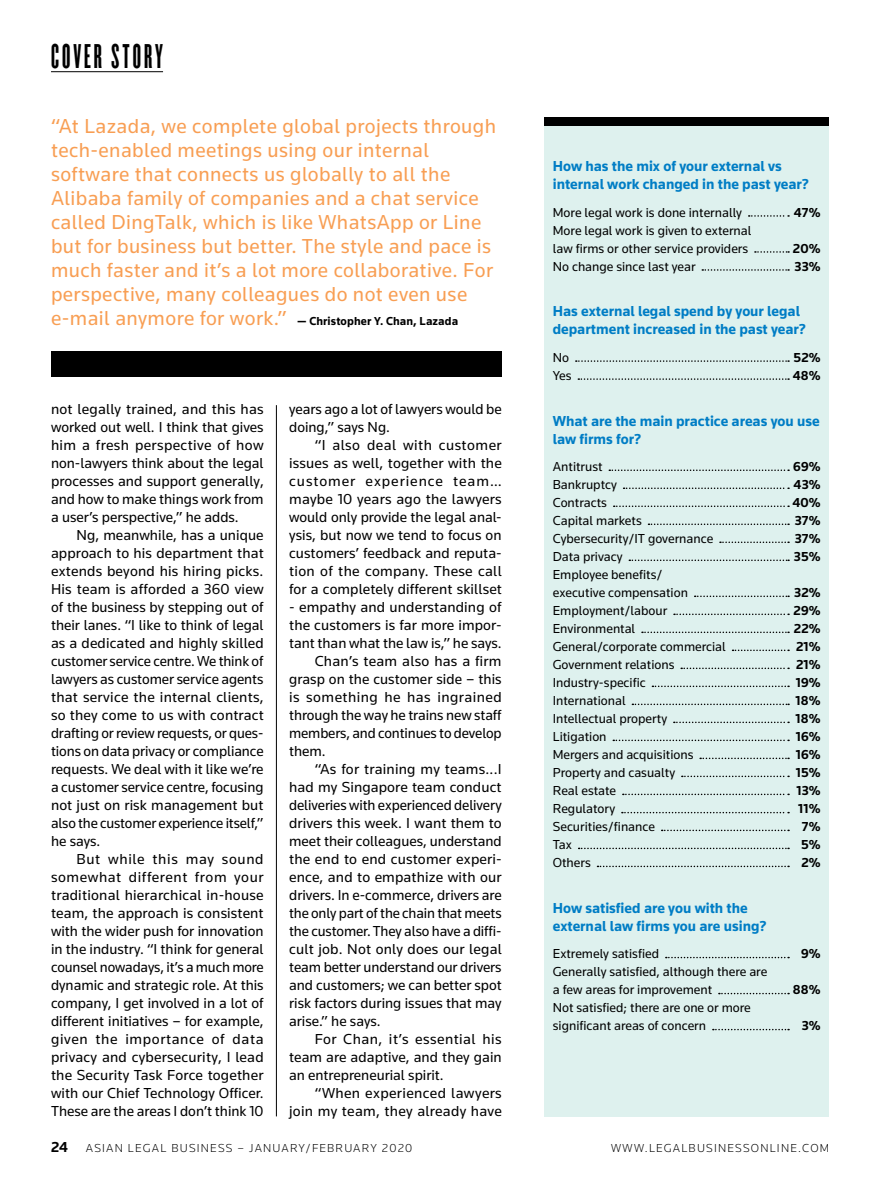
<style>
.page{position:relative;width:893px;height:1191px;background:#fff}
.page>*{position:absolute;margin:0;border:0;box-sizing:border-box;transform-origin:0 0}
.t1{font:30px "Champion HTF Bantamweight";letter-spacing:.1em;color:#000}
.t2{font:21px/24px "Knowledge";letter-spacing:.02em;color:#f89e53}
.t3{font:15px/18px "Knowledge";color:#000;text-align:justify}
.t4{font:700 15px/18px "Knowledge";color:#007dc5}
.t5{font:15px "Knowledge";letter-spacing:.03em;color:#000}
.t6{font:15px "Knowledge";letter-spacing:.02em;color:#000}
.t7{font:15px "Knowledge";letter-spacing:.025em;color:#000}
.t8{font:13.5px/18px "Knowledge";color:#000}
.t9{font:700 13.5px/18px "Knowledge";letter-spacing:.02em;color:#000}
.t10{font:300 12px "Knowledge";letter-spacing:.1em;color:#000}
.t11{font:700 12px "Knowledge";letter-spacing:.01em;color:#000}
.s1{font-weight:400;font-size:21px;color:#f89e53}
.s2{font-weight:700;font-size:15px}
</style>
<div class="page">
<div style="left:544px;top:117px;width:285px;height:999px;background:#def1ee"></div>
<hr style="left:51px;top:71px;width:112px;height:1px;background:#000">
<svg style="left:576px;top:360px;width:213px;height:2px"></svg>
<svg style="left:578px;top:378px;width:211px;height:2px"></svg>
<svg style="left:609px;top:469px;width:180px;height:2px"></svg>
<svg style="left:624px;top:487px;width:165px;height:2px"></svg>
<svg style="left:614px;top:505px;width:175px;height:2px"></svg>
<svg style="left:648px;top:523px;width:141px;height:2px"></svg>
<svg style="left:720px;top:541px;width:69px;height:2px"></svg>
<svg style="left:629px;top:559px;width:160px;height:2px"></svg>
<svg style="left:695px;top:595px;width:94px;height:2px"></svg>
<svg style="left:674px;top:613px;width:115px;height:2px"></svg>
<svg style="left:642px;top:631px;width:147px;height:2px"></svg>
<svg style="left:732px;top:649px;width:57px;height:2px"></svg>
<svg style="left:681px;top:667px;width:108px;height:2px"></svg>
<svg style="left:652px;top:685px;width:137px;height:2px"></svg>
<svg style="left:632px;top:703px;width:157px;height:2px"></svg>
<svg style="left:674px;top:721px;width:115px;height:2px"></svg>
<svg style="left:613px;top:739px;width:176px;height:2px"></svg>
<svg style="left:700px;top:757px;width:89px;height:2px"></svg>
<svg style="left:682px;top:775px;width:107px;height:2px"></svg>
<svg style="left:623px;top:793px;width:166px;height:2px"></svg>
<svg style="left:622px;top:812px;width:167px;height:1px"></svg>
<svg style="left:662px;top:829px;width:127px;height:2px"></svg>
<svg style="left:579px;top:847px;width:210px;height:2px"></svg>
<svg style="left:597px;top:865px;width:192px;height:2px"></svg>
<svg style="left:666px;top:956px;width:123px;height:2px"></svg>
<svg style="left:719px;top:992px;width:70px;height:2px"></svg>
<svg style="left:713px;top:1028px;width:76px;height:2px"></svg>
<svg style="left:749px;top:215px;width:40px;height:2px"></svg>
<svg style="left:755px;top:251px;width:34px;height:2px"></svg>
<svg style="left:702px;top:269px;width:87px;height:2px"></svg>
<div style="left:51px;top:351px;width:451px;height:25px;background:#000"></div>
<hr style="left:276px;top:405px;width:1px;height:711px;background:#000">
<div style="left:544px;top:117px;width:285px;height:9px;background:#000"></div>
<h1 class="t1" style="left:51px;top:38px;width:114px">COVER STORY</h1>
<p class="t2" style="left:51px;top:114px;width:447px">“At Lazada, we complete global projects through tech-enabled meetings using our internal software that connects us globally to all the Alibaba family of companies and a chat service called DingTalk, which is like WhatsApp or Line but for business but better. The style and pace is much faster and it’s a lot more collaborative. For perspective, many colleagues do not even use</p>
<p class="t11" style="left:51px;top:314px;width:409px"><span class="s1">e-mail anymore for work.”</span> — Christopher Y. Chan, Lazada</p>
<p class="t3" style="left:51px;top:400px;width:214px">not legally trained, and this has worked out well. I think that gives him a fresh perspective of how non-lawyers think about the legal processes and support generally, and how to make things work from a user’s perspective,” he adds.</p>
<p class="t3" style="left:51px;top:526px;width:214px;text-indent:26px">Ng, meanwhile, has a unique approach to his department that extends beyond his hiring picks.<br>His team is afforded a 360 view of the business by stepping out of their lanes. “I like to think of legal as a dedicated and highly skilled customer service centre. We think of lawyers as customer service agents that service the internal clients, so they come to us with contract drafting or review requests, or ques&shy;tions on data privacy or compliance requests. We deal with it like we’re a customer service centre, focusing not just on risk management but also the customer experience itself,” he says.</p>
<p class="t3" style="left:51px;top:850px;width:214px;text-indent:26px">But while this may sound somewhat different from your traditional hierarchical in-house team, the approach is consistent with the wider push for innovation in the industry. “I think for general counsel nowadays, it’s a much more dynamic and strategic role. At this company, I get involved in a lot of different initiatives – for example, given the importance of data privacy and cybersecurity, I lead the Security Task Force together with our Chief Technology Officer.<br>These are the areas I don’t think 10</p>
<p class="t3" style="left:289px;top:400px;width:214px">years ago a lot of lawyers would be doing,” says Ng.</p>
<p class="t3" style="left:289px;top:436px;width:214px;text-indent:26px">“I also deal with customer issues as well, together with the customer experience team… maybe 10 years ago the lawyers would only provide the legal anal&shy;ysis, but now we tend to focus on customers’ feedback and reputa&shy;tion of the company. These call for a completely different skillset</p>
<p class="t3" style="left:289px;top:598px;width:214px">- empathy and understanding of</p>
<p class="t3" style="left:289px;top:616px;width:214px">the customers is far more impor-</p>
<p class="t3" style="left:289px;top:634px;width:214px">tant than what the law is,” he says.</p>
<p class="t3" style="left:315px;top:652px;width:188px">Chan’s team also has a firm</p>
<p class="t3" style="left:289px;top:670px;width:214px">grasp on the customer side – this</p>
<p class="t5" style="left:289px;top:688px;width:214px">is something he has ingrained</p>
<p class="t3" style="left:289px;top:706px;width:214px">through the way he trains new staff</p>
<p class="t3" style="left:289px;top:724px;width:214px">members, and continues to develop</p>
<p class="t3" style="left:289px;top:742px;width:38px">them.</p>
<p class="t3" style="left:315px;top:760px;width:189px">“As for training my teams...I</p>
<p class="t3" style="left:289px;top:778px;width:214px">had my Singapore team conduct</p>
<p class="t3" style="left:289px;top:796px;width:214px">deliveries with experienced delivery</p>
<p class="t3" style="left:289px;top:814px;width:214px">drivers this week. I want them to</p>
<p class="t3" style="left:289px;top:832px;width:214px">meet their colleagues, understand</p>
<p class="t3" style="left:289px;top:850px;width:214px">the end to end customer experi-</p>
<p class="t3" style="left:289px;top:868px;width:214px">ence, and to empathize with our</p>
<p class="t3" style="left:289px;top:886px;width:214px">drivers. In e-commerce, drivers are</p>
<p class="t3" style="left:289px;top:904px;width:214px">the only part of the chain that meets</p>
<p class="t3" style="left:289px;top:922px;width:214px">the customer. They also have a diffi-</p>
<p class="t3" style="left:289px;top:940px;width:214px">cult job. Not only does our legal</p>
<p class="t3" style="left:289px;top:958px;width:214px">team better understand our drivers</p>
<p class="t3" style="left:289px;top:976px;width:214px">and customers; we can better spot</p>
<p class="t3" style="left:289px;top:994px;width:214px">risk factors during issues that may</p>
<p class="t3" style="left:289px;top:1012px;width:93px">arise.” he says.</p>
<p class="t5" style="left:315px;top:1030px;width:188px">For Chan, it’s essential his</p>
<p class="t3" style="left:289px;top:1048px;width:214px">team are adaptive, and they gain</p>
<p class="t3" style="left:289px;top:1066px;width:156px">an entrepreneurial spirit.</p>
<p class="t7" style="left:315px;top:1084px;width:189px">“When experienced lawyers</p>
<p class="t6" style="left:289px;top:1102px;width:214px">join my team, they already have</p>
<p class="t4" style="left:553px;top:157px;width:258px">How has the mix of your external vs internal work changed in the past year?</p>
<p class="t8" style="left:553px;top:203px;width:200px">More legal work is done internally<br>More legal work is given to external law firms or other service providers<br>No change since last year</p>
<p class="t9" style="left:794px;top:203px;width:28px">47%</p>
<p class="t9" style="left:793px;top:239px;width:29px">20%<br>33%</p>
<p class="t4" style="left:553px;top:302px;width:255px">Has external legal spend by your legal department increased in the past year?</p>
<p class="t8" style="left:553px;top:348px;width:20px">No<br>Yes</p>
<p class="t9" style="left:793px;top:348px;width:29px">52%<br>48%</p>
<p class="t4" style="left:553px;top:411px;width:268px">What are the main practice areas you use law firms for?</p>
<p class="t8" style="left:553px;top:457px;width:175px">Antitrust<br>Bankruptcy<br>Contracts<br>Capital markets<br>Cybersecurity/IT governance<br>Data privacy<br>Employee benefits/<br>executive compensation<br>Employment/labour<br>Environmental<br>General/corporate commercial<br>Government relations<br>Industry-specific<br>International<br>Intellectual property<br>Litigation<br>Mergers and acquisitions<br>Property and casualty<br>Real estate<br>Regulatory<br>Securities/finance<br>Tax<br>Others</p>
<p class="t9" style="left:792px;top:457px;width:30px;text-align:justify">69% 43% 40% 37% 37% 35%</p>
<p class="t9" style="left:793px;top:583px;width:29px;text-align:right">32%<br>29%<br>22%<br>21%<br>21%<br>19%<br>18%<br>18%<br>16%<br>16%<br>15%<br>13%<br>11%<br>7%<br>5%<br>2%</p>
<p class="t4" style="left:553px;top:898px;width:215px">How satisfied are you with the external law firms you are using?</p>
<p class="t8" style="left:553px;top:944px;width:216px">Extremely satisfied<br>Generally satisfied, although there are a few areas for improvement<br>Not satisfied; there are one or more significant areas of concern</p>
<p class="t9" style="left:801px;top:944px;width:21px">9%</p>
<p class="t9" style="left:793px;top:980px;width:29px">88%</p>
<p class="t9" style="left:802px;top:1016px;width:21px">3%</p>
<p class="t10" style="left:51px;top:1141px;width:363px"><span class="s2">24</span> ASIAN LEGAL BUSINESS – JANUARY/FEBRUARY 2020</p>
<p class="t10" style="left:611px;top:1141px;width:220px">WWW.LEGALBUSINESSONLINE.COM</p>
</div>
